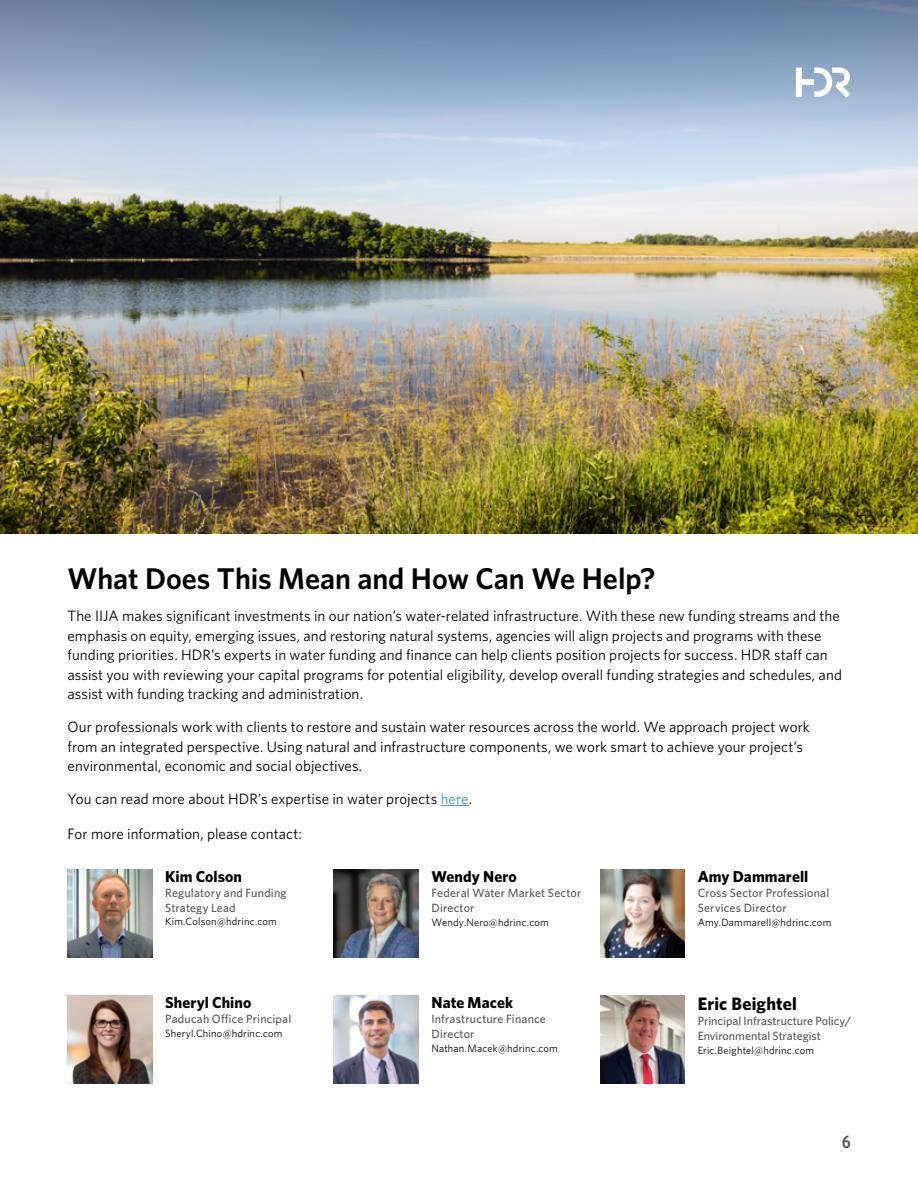
<style>
.page{position:relative;width:918px;height:1188px;background:#fff}
.page>*{position:absolute;margin:0;border:0;box-sizing:border-box;transform-origin:0 0}
.t1{font:600 30px "Whitney";letter-spacing:-.005em;color:#000}
.t2{font:700 18px "Whitney";letter-spacing:.01em;color:#000}
.t3{font:600 18px "Whitney Condensed";color:#54585a}
.t4{font:700 15.75px "Whitney";letter-spacing:.005em;color:#000}
.t5{font:15px/19.5px "Whitney";letter-spacing:.005em;color:#000}
.t6{font:500 12px/15px "Whitney";letter-spacing:.01em;color:#54585a}
.t7{font:10.5px "Whitney";letter-spacing:.02em;color:#000}
.s1{color:#4298b5}
</style>
<div class="page">
<img style="left:0;top:150px;width:918px;height:384px">
<svg style="left:441px;top:805px;width:28px;height:1px"></svg>
<img style="left:334px;top:870px;width:85px;height:88px">
<img style="left:334px;top:996px;width:85px;height:88px">
<img style="left:600px;top:870px;width:85px;height:88px">
<img style="left:68px;top:996px;width:84px;height:88px">
<img style="left:600px;top:996px;width:85px;height:88px">
<img style="left:68px;top:870px;width:84px;height:88px">
<div style="left:0;top:0;width:918px;height:150px;background:linear-gradient(to bottom,#5a769b,#c8daf0)"></div>
<svg style="left:796px;top:68px;width:55px;height:30px"></svg>
<h1 class="t1" style="left:68px;top:558px;width:590px">What Does This Mean and How Can We Help?</h1>
<p class="t5" style="left:68px;top:606px;width:776px">The IIJA makes significant investments in our nation’s water-related infrastructure. With these new funding streams and the emphasis on equity, emerging issues, and restoring natural systems, agencies will align projects and programs with these funding priorities. HDR’s experts in water funding and finance can help clients position projects for success. HDR staff can assist you with reviewing your capital programs for potential eligibility, develop overall funding strategies and schedules, and assist with funding tracking and administration.</p>
<p class="t5" style="left:68px;top:717px;width:744px">Our professionals work with clients to restore and sustain water resources across the world. We approach project work from an integrated perspective. Using natural and infrastructure components, we work smart to achieve your project’s environmental, economic and social objectives.</p>
<p class="t5" style="left:68px;top:789px;width:406px">You can read more about HDR’s expertise in water projects <span class="s1">here</span>.</p>
<p class="t5" style="left:68px;top:824px;width:236px">For more information, please contact:</p>
<p class="t4" style="left:165px;top:866px;width:78px">Kim Colson</p>
<p class="t6" style="left:165px;top:885px;width:123px">Regulatory and Funding<br>Strategy Lead</p>
<p class="t7" style="left:165px;top:914px;width:113px">Kim.Colson@hdrinc.com</p>
<p class="t4" style="left:165px;top:992px;width:88px">Sheryl Chino</p>
<p class="t6" style="left:165px;top:1012px;width:128px">Paducah Office Principal</p>
<p class="t7" style="left:165px;top:1027px;width:119px">Sheryl.Chino@hdrinc.com</p>
<p class="t4" style="left:431px;top:866px;width:87px">Wendy Nero</p>
<p class="t6" style="left:431px;top:885px;width:151px">Federal Water Market Sector<br>Director</p>
<p class="t7" style="left:431px;top:916px;width:119px">Wendy.Nero@hdrinc.com</p>
<p class="t4" style="left:431px;top:992px;width:83px">Nate Macek</p>
<p class="t6" style="left:431px;top:1012px;width:116px">Infrastructure Finance<br>Director</p>
<p class="t7" style="left:431px;top:1042px;width:128px">Nathan.Macek@hdrinc.com</p>
<p class="t4" style="left:698px;top:866px;width:112px">Amy Dammarell</p>
<p class="t6" style="left:698px;top:885px;width:133px">Cross Sector Professional<br>Services Director</p>
<p class="t7" style="left:698px;top:916px;width:135px">Amy.Dammarell@hdrinc.com</p>
<p class="t2" style="left:698px;top:992px;width:101px">Eric Beightel</p>
<p class="t6" style="left:698px;top:1013px;width:155px">Principal Infrastructure Policy/<br>Environmental Strategist</p>
<p class="t7" style="left:698px;top:1043px;width:118px">Eric.Beightel@hdrinc.com</p>
<p class="t3" style="left:842px;top:1131px;width:10px">6</p>
</div>
